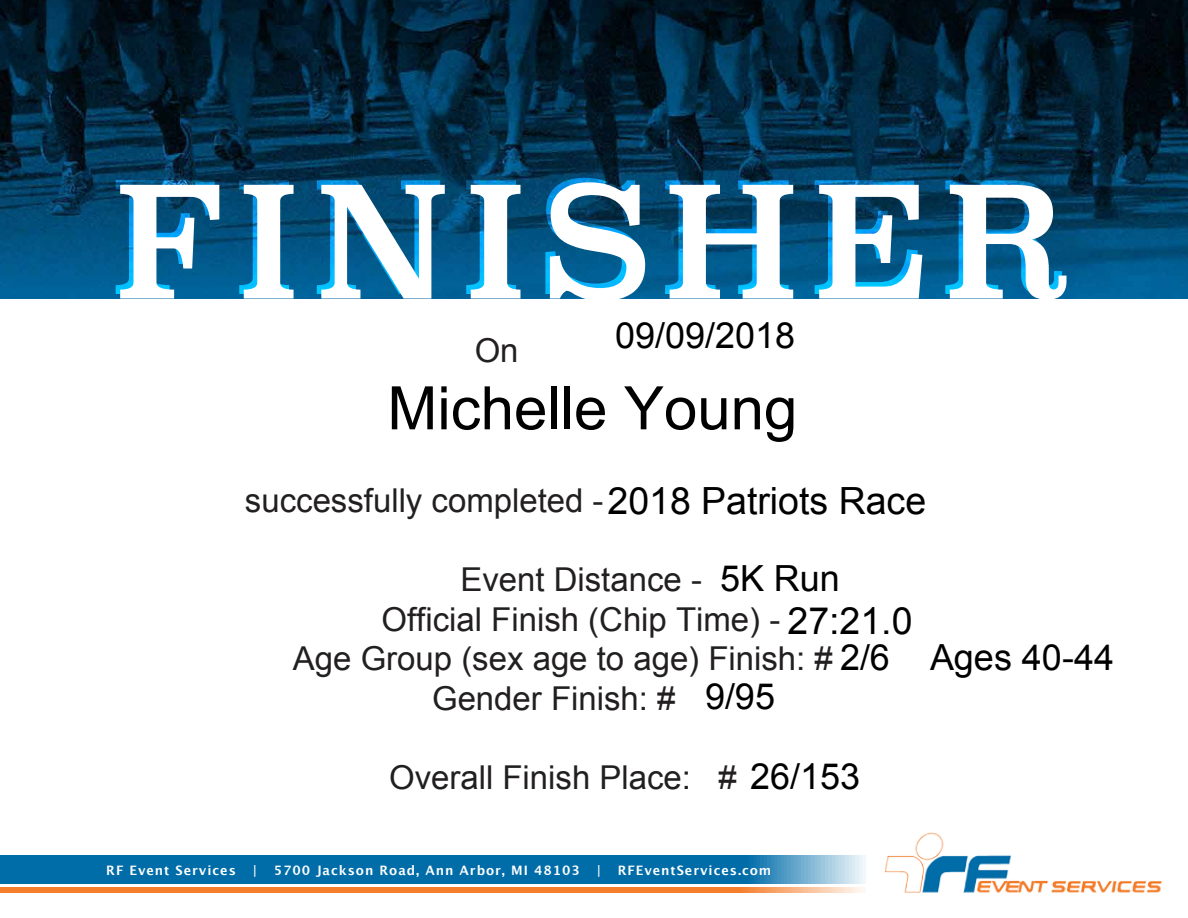
<style>
.page{position:relative;width:1188px;height:918px;background:#fff}
.page>*{position:absolute;margin:0;border:0;box-sizing:border-box;transform-origin:0 0}
.t1{font:153px "Superclarendon";letter-spacing:.1em;color:#fff}
.t2{font:60px "Arial";color:#000}
.t3{font:37.5px "Arial";color:#000}
.t4{font:36px "Arial";color:#000}
.t5{font:32.85px "Arial";color:#221f20}
.t6{font:700 13.05px "Lucida Grande";letter-spacing:.075em;color:#fff}
.s1{font-size:36px;color:#000}
</style>
<div class="page">
<img style="left:0;top:0;width:1188px;height:298px">
<img style="left:884px;top:832px;width:278px;height:61px">
<svg style="left:0;top:856px;width:865px;height:27px;background:#1076ae"></svg>
<svg style="left:0;top:887px;width:865px;height:5px;background:#f48739"></svg>
<h1 class="t1" style="left:110px;top:135px;width:957px">FINISHER</h1>
<p class="t5" style="left:475px;top:328px;width:45px">On</p>
<p class="t4" style="left:615px;top:315px;width:182px">09/09/2018</p>
<h2 class="t2" style="left:387px;top:375px;width:412px">Michelle Young</h2>
<p class="t3" style="left:608px;top:480px;width:320px">2018 Patriots Race</p>
<p class="t5" style="left:245px;top:479px;width:360px">successfully completed -</p>
<p class="t4" style="left:720px;top:558px;width:121px">5K Run</p>
<p class="t5" style="left:460px;top:558px;width:243px">Event Distance -</p>
<p class="t5" style="left:382px;top:598px;width:400px">Official Finish (Chip Time) -</p>
<p class="t5" style="left:293px;top:637px;width:599px">Age Group (sex age to age) Finish: # <span class="s1">2/6</span></p>
<p class="t5" style="left:432px;top:677px;width:245px">Gender Finish: #</p>
<p class="t3" style="left:788px;top:600px;width:127px">27:21.0</p>
<p class="t4" style="left:705px;top:677px;width:72px">9/95</p>
<p class="t4" style="left:930px;top:638px;width:186px">Ages 40-44</p>
<p class="t5" style="left:389px;top:756px;width:472px">Overall Finish Place: # <span class="s1">26/153</span></p>
<p class="t6" style="left:106px;top:860px;width:131px">RF Event Services</p>
<p class="t6" style="left:252px;top:860px;width:6px">|</p>
<p class="t6" style="left:274px;top:860px;width:308px">5700 Jackson Road, Ann Arbor, MI 48103</p>
<p class="t6" style="left:596px;top:860px;width:6px">|</p>
<p class="t6" style="left:618px;top:860px;width:155px">RFEventServices.com</p>
</div>
